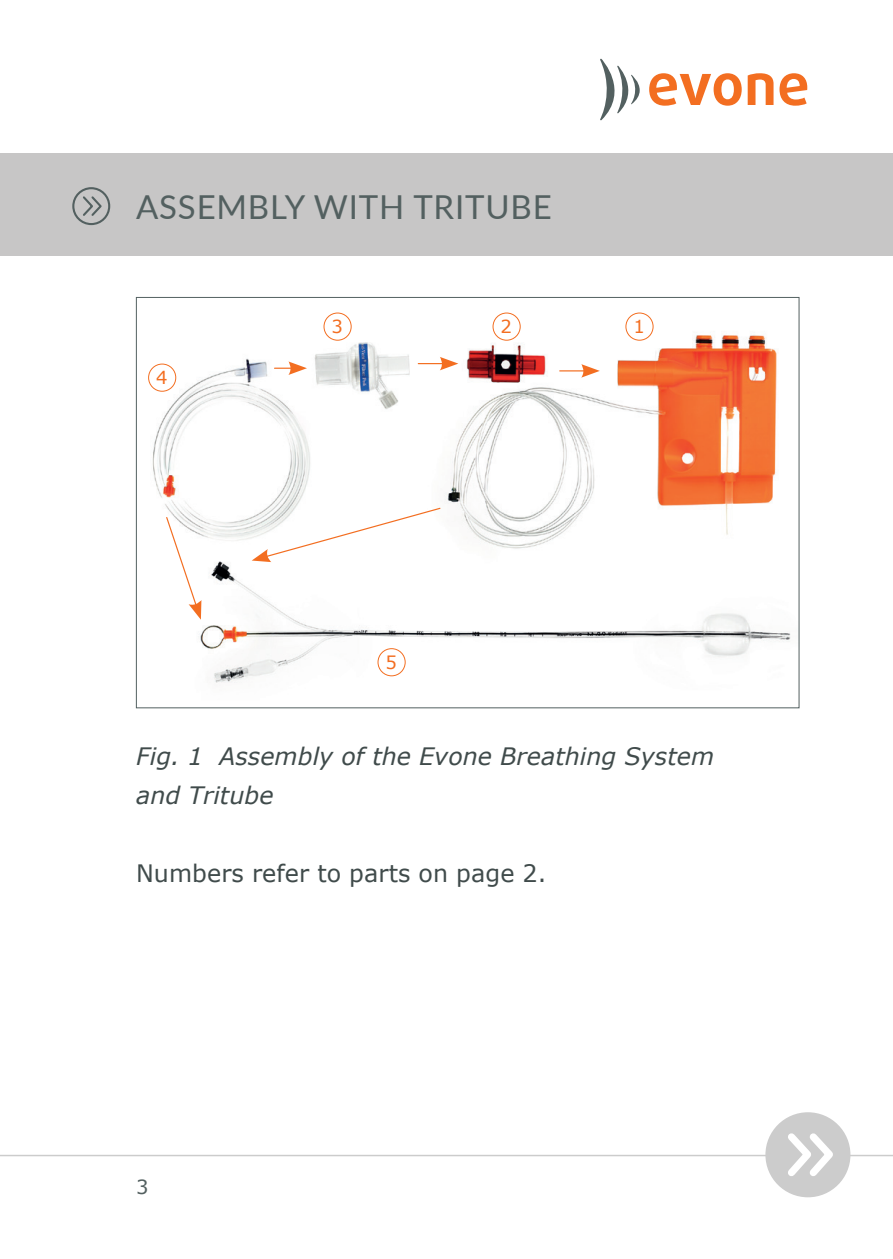
<style>
.page{position:relative;width:893px;height:1259px;background:#fff}
.page>*{position:absolute;margin:0;border:0;box-sizing:border-box;transform-origin:0 0}
.platte_tekst_tab_6mm{font:33px "Lato";letter-spacing:.025em;color:#536060}
.Platte_tekst{font:italic 24px "Verdana";letter-spacing:.005em;color:#404b4b}
.Platte_tekst-2{font:24px "Verdana";letter-spacing:.005em;color:#404b4b}
.t1{font:19.5px "Verdana";color:#536060}
.cijfers_foto{font:18px "Verdana";color:#f36e21}
</style>
<div class="page">
<svg style="left:600px;top:59px;width:40px;height:61px"></svg>
<svg style="left:649px;top:73px;width:93px;height:33px"></svg>
<svg style="left:748px;top:73px;width:25px;height:32px"></svg>
<svg style="left:779px;top:73px;width:28px;height:33px"></svg>
<div style="left:0;top:153px;width:893px;height:102px;background:#c7c6c6"></div>
<hr style="left:0;top:1154px;width:893px;height:2px;background:#ccc">
<div style="left:765px;top:1112px;width:85px;height:85px;background:#ccc;border-radius:50%"></div>
<svg style="left:788px;top:1133px;width:45px;height:43px"></svg>
<div style="left:72px;top:187px;width:38px;height:38px;border:2px solid #536060;border-radius:50%"></div>
<svg style="left:83px;top:196px;width:19px;height:20px"></svg>
<img style="left:148px;top:325px;width:643px;height:358px">
<div style="left:626px;top:313px;width:27px;height:27px;background:#fff;border-radius:50%"></div>
<div style="left:625px;top:312px;width:28px;height:29px;border:1px solid #f36e21;border-radius:50%"></div>
<div style="left:493px;top:313px;width:27px;height:27px;background:#fff;border-radius:50%"></div>
<div style="left:493px;top:312px;width:28px;height:29px;border:1px solid #f36e21;border-radius:50%"></div>
<div style="left:324px;top:313px;width:27px;height:27px;background:#fff;border-radius:50%"></div>
<div style="left:324px;top:312px;width:28px;height:29px;border:1px solid #f36e21;border-radius:50%"></div>
<div style="left:149px;top:364px;width:27px;height:27px;background:#fff;border-radius:50%"></div>
<div style="left:148px;top:364px;width:28px;height:28px;border:1px solid #f36e21;border-radius:50%"></div>
<div style="left:378px;top:648px;width:27px;height:28px;background:#fff;border-radius:50%"></div>
<div style="left:378px;top:648px;width:28px;height:28px;border:1px solid #f36e21;border-radius:50%"></div>
<svg style="left:275px;top:361px;width:32px;height:14px"></svg>
<svg style="left:418px;top:357px;width:40px;height:13px"></svg>
<svg style="left:560px;top:364px;width:40px;height:14px"></svg>
<svg style="left:252px;top:507px;width:189px;height:55px"></svg>
<svg style="left:165px;top:516px;width:36px;height:103px"></svg>
<p class="platte_tekst_tab_6mm" style="left:136px;top:183px;width:417px">ASSEMBLY WITH TRITUBE</p>
<p class="cijfers_foto" style="left:156px;top:365px;width:13px">4</p>
<p class="cijfers_foto" style="left:331px;top:314px;width:13px">3</p>
<p class="cijfers_foto" style="left:500px;top:314px;width:13px">2</p>
<p class="cijfers_foto" style="left:633px;top:314px;width:13px">1</p>
<p class="cijfers_foto" style="left:385px;top:650px;width:13px">5</p>
<p class="Platte_tekst" style="left:136px;top:740px;width:580px">Fig. 1 Assembly of the Evone Breathing System</p>
<p class="Platte_tekst" style="left:136px;top:779px;width:139px">and Tritube</p>
<p class="Platte_tekst-2" style="left:136px;top:857px;width:412px">Numbers refer to parts on page 2.</p>
<p class="t1" style="left:136px;top:1174px;width:14px">3</p>
</div>
